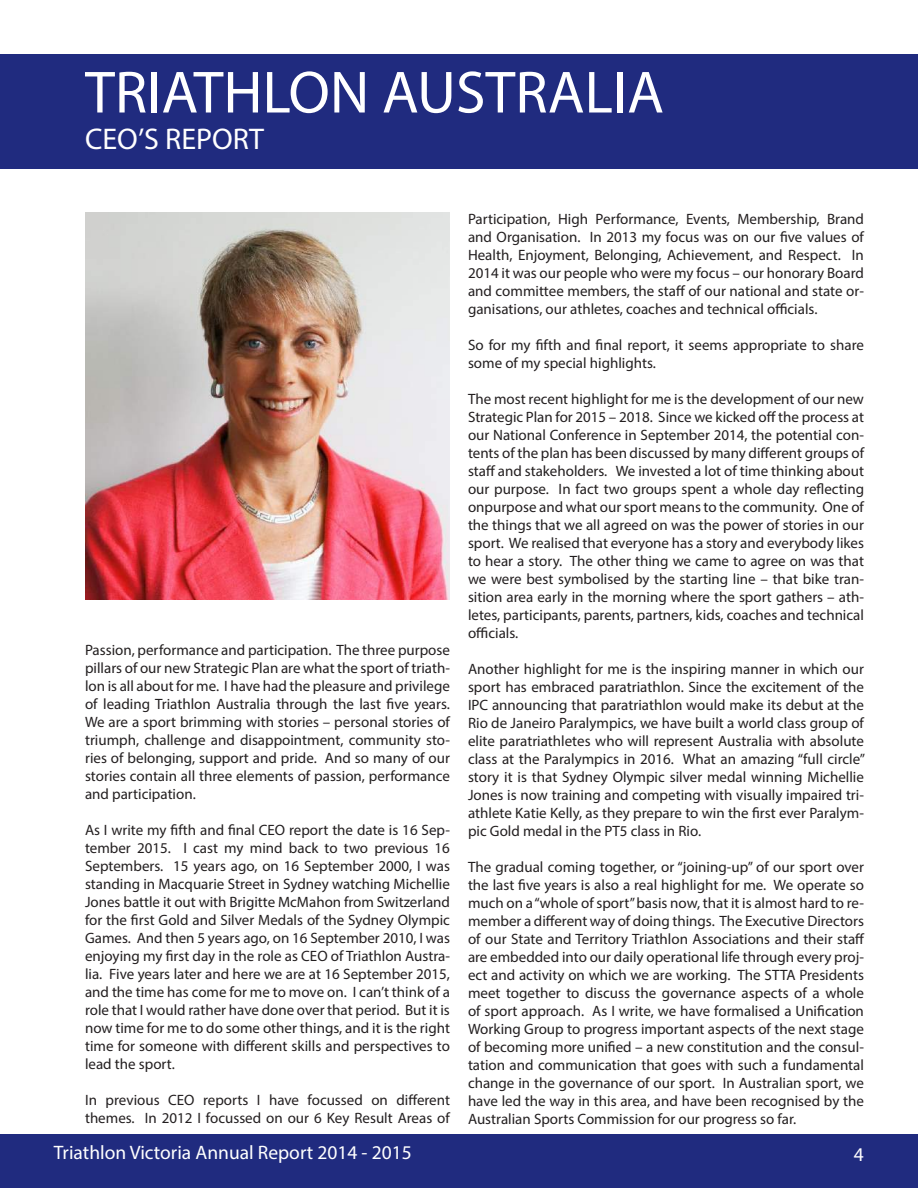
<style>
.page{position:relative;width:918px;height:1188px;background:#fff}
.page>*{position:absolute;margin:0;border:0;box-sizing:border-box;transform-origin:0 0}
.t1{font:60px "Myriad Pro";color:#fff}
.t2{font:30px "Myriad Pro";color:#fff}
.t3{font:19.5px "Myriad Pro";color:#fff}
.t4{font:15px/18px "Myriad Pro";color:#231f20;text-align:justify}
</style>
<div class="page">
<div style="left:0;top:54px;width:918px;height:115px;background:#202b7f"></div>
<img style="left:85px;top:213px;width:365px;height:387px">
<div style="left:0;top:1134px;width:918px;height:54px;background:#202b7f"></div>
<h1 class="t1" style="left:85px;top:55px;width:580px">TRIATHLON AUSTRALIA</h1>
<h2 class="t2" style="left:85px;top:120px;width:181px">CEO’S REPORT</h2>
<p class="t4" style="left:85px;top:641px;width:367px">Passion, performance and participation. The three purpose pillars of our new Strategic Plan are what the sport of triath&shy;lon is all about for me. I have had the pleasure and privilege of leading Triathlon Australia through the last five years.<br>We are a sport brimming with stories – personal stories of triumph, challenge and disappointment, community sto&shy;ries of belonging, support and pride. And so many of our stories contain all three elements of passion, performance and participation.</p>
<p class="t4" style="left:85px;top:821px;width:366px">As I write my fifth and final CEO report the date is 16 Sep&shy;tember 2015. I cast my mind back to two previous 16<br>Septembers. 15 years ago, on 16 September 2000, I was standing in Macquarie Street in Sydney watching Michellie Jones battle it out with Brigitte McMahon from Switzerland for the first Gold and Silver Medals of the Sydney Olympic Games. And then 5 years ago, on 16 September 2010, I was enjoying my first day in the role as CEO of Triathlon Austra&shy;lia. Five years later and here we are at 16 September 2015, and the time has come for me to move on. I can’t think of a role that I would rather have done over that period. But it is now time for me to do some other things, and it is the right time for someone with different skills and perspectives to lead the sport.</p>
<p class="t4" style="left:85px;top:1091px;width:367px">In previous CEO reports I have focussed on different themes. In 2012 I focussed on our 6 Key Result Areas of</p>
<p class="t4" style="left:468px;top:210px;width:398px">Participation, High Performance, Events, Membership, Brand and Organisation. In 2013 my focus was on our five values of Health, Enjoyment, Belonging, Achievement, and Respect. In 2014 it was our people who were my focus – our honorary Board and committee members, the staff of our national and state or&shy;ganisations, our athletes, coaches and technical officials.</p>
<p class="t4" style="left:468px;top:336px;width:397px">So for my fifth and final report, it seems appropriate to share some of my special highlights.</p>
<p class="t4" style="left:468px;top:390px;width:398px">The most recent highlight for me is the development of our new Strategic Plan for 2015 – 2018. Since we kicked off the process at our National Conference in September 2014, the potential con&shy;tents of the plan has been discussed by many different groups of staff and stakeholders. We invested a lot of time thinking about our purpose. In fact two groups spent a whole day reflecting onpurpose and what our sport means to the community. One of the things that we all agreed on was the power of stories in our sport. We realised that everyone has a story and everybody likes to hear a story. The other thing we came to agree on was that we were best symbolised by the starting line – that bike tran&shy;sition area early in the morning where the sport gathers – ath&shy;letes, participants, parents, partners, kids, coaches and technical officials.</p>
<p class="t4" style="left:468px;top:660px;width:399px">Another highlight for me is the inspiring manner in which our sport has embraced paratriathlon. Since the excitement of the IPC announcing that paratriathlon would make its debut at the Rio de Janeiro Paralympics, we have built a world class group of elite paratriathletes who will represent Australia with absolute class at the Paralympics in 2016. What an amazing “full circle” story it is that Sydney Olympic silver medal winning Michellie Jones is now training and competing with visually impaired tri&shy;athlete Katie Kelly, as they prepare to win the first ever Paralym&shy;pic Gold medal in the PT5 class in Rio.</p>
<p class="t4" style="left:468px;top:858px;width:398px">The gradual coming together, or “joining-up” of our sport over the last five years is also a real highlight for me. We operate so much on a “whole of sport” basis now, that it is almost hard to re&shy;member a different way of doing things. The Executive Directors of our State and Territory Triathlon Associations and their staff are embedded into our daily operational life through every proj&shy;ect and activity on which we are working. The STTA Presidents meet together to discuss the governance aspects of a whole of sport approach. As I write, we have formalised a Unification Working Group to progress important aspects of the next stage of becoming more unified – a new constitution and the consul&shy;tation and communication that goes with such a fundamental change in the governance of our sport. In Australian sport, we have led the way in this area, and have been recognised by the Australian Sports Commission for our progress so far.</p>
<h3 class="t3" style="left:54px;top:1140px;width:359px">Triathlon Victoria Annual Report 2014 - 2015</h3>
<h3 class="t3" style="left:854px;top:1142px;width:12px">4</h3>
</div>
